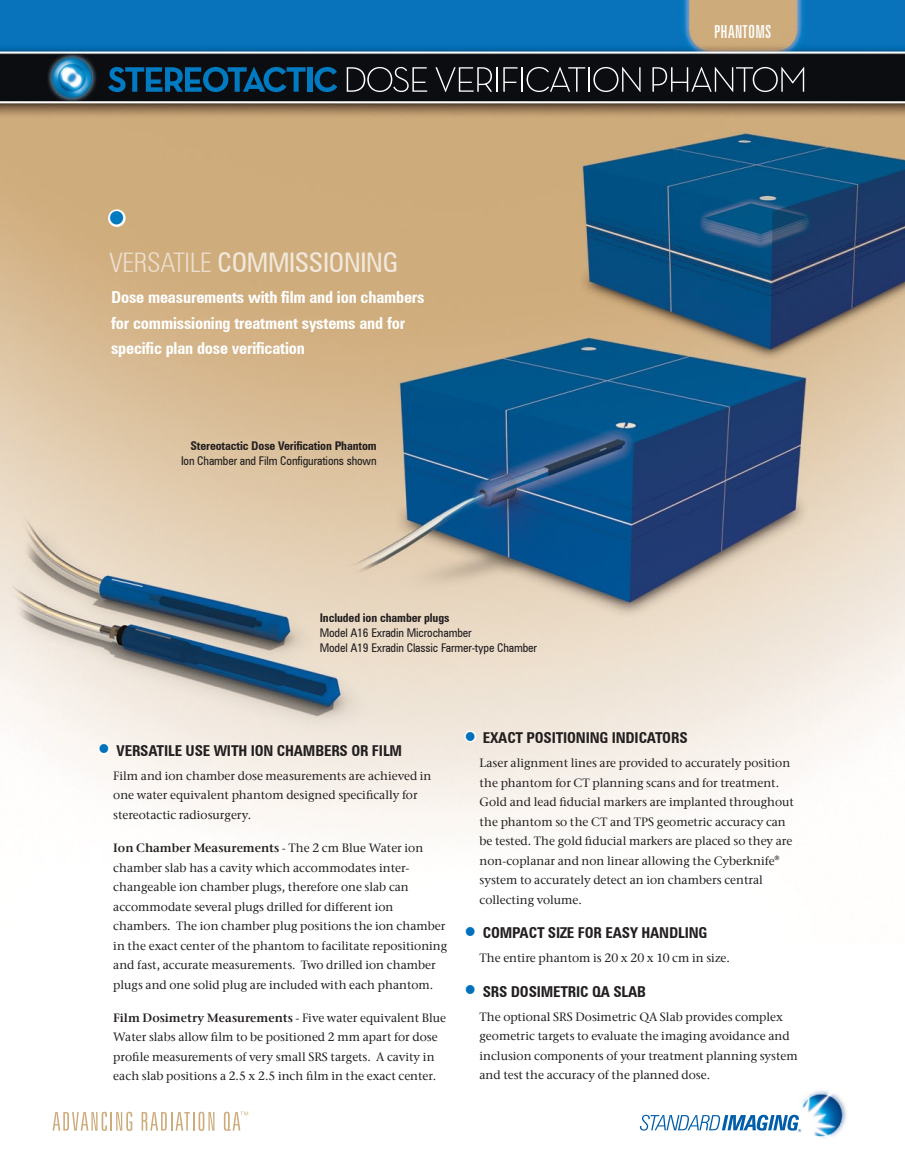
<style>
.page{position:relative;width:905px;height:1175px;background:#fff}
.page>*{position:absolute;margin:0;border:0;box-sizing:border-box;transform-origin:0 0}
.t1{font:700 condensed 45px "Zurich BT";color:#007ac0}
.t2{font:condensed 27px "Zurich BT";letter-spacing:-.01em;color:#f1e8db}
.t3{font:extra-condensed 18px "Zurich BT";letter-spacing:.015em;color:#fff}
.t4{font:700 condensed 16.5px/25.5px "Zurich BT";letter-spacing:-.01em;color:#fff}
.t5{font:700 condensed 15px "Zurich BT";letter-spacing:-.01em;color:#231f20}
.t6{font:500 12px/19.5px "Stone Serif ITC";color:#231f20}
.t7{font:condensed 12px/15px "Zurich BT";letter-spacing:-.01em;color:#231f20}
.t8{font:12px "Stone Serif ITC Semi";color:#231f20}
.t9{font:700 condensed 12px "Zurich BT";letter-spacing:-.01em;color:#231f20}
.s1{font-weight:300;color:#eddfce}
.s2{font-size:30px;color:#0071bc}
.s3{font-family:"Stone Serif ITC";font-weight:500}
</style>
<div class="page">
<img style="left:0;top:0;width:904px;height:1131px">
<svg style="left:105px;top:206px;width:24px;height:23px"></svg>
<svg style="left:108px;top:67px;width:197px;height:25px"></svg>
<div style="left:307px;top:67px;width:5px;height:25px;background:#007ac0"></div>
<svg style="left:314px;top:67px;width:23px;height:25px"></svg>
<svg style="left:347px;top:67px;width:80px;height:25px"></svg>
<svg style="left:435px;top:67px;width:57px;height:25px"></svg>
<hr style="left:496px;top:67px;width:2px;height:25px;background:#fff">
<svg style="left:503px;top:67px;width:14px;height:25px"></svg>
<hr style="left:521px;top:67px;width:2px;height:25px;background:#fff">
<svg style="left:526px;top:67px;width:114px;height:25px"></svg>
<svg style="left:652px;top:67px;width:152px;height:25px"></svg>
<svg style="left:96px;top:741px;width:16px;height:15px"></svg>
<svg style="left:462px;top:728px;width:16px;height:15px"></svg>
<svg style="left:462px;top:923px;width:16px;height:15px"></svg>
<svg style="left:462px;top:981px;width:16px;height:16px"></svg>
<img style="left:797px;top:1081px;width:52px;height:58px">
<svg style="left:640px;top:1114px;width:161px;height:18px"></svg>
<svg style="left:52px;top:1111px;width:80px;height:19px"></svg>
<svg style="left:142px;top:1111px;width:72px;height:19px"></svg>
<svg style="left:224px;top:1111px;width:24px;height:19px"></svg>
<h1 class="t1" style="left:104px;top:191px;width:28px">•</h1>
<h2 class="t2" style="left:109px;top:246px;width:290px"><span class="s1">VERSATILE</span> COMMISSIONING</h2>
<h3 class="t4" style="left:111px;top:284px;width:315px">Dose measurements with film and ion chambers for commissioning treatment systems and for specific plan dose verification</h3>
<p class="t9" style="left:190px;top:439px;width:188px">Stereotactic Dose Verification Phantom</p>
<p class="t7" style="left:181px;top:453px;width:197px">Ion Chamber and Film Configurations shown</p>
<p class="t9" style="left:319px;top:610px;width:131px">Included ion chamber plugs</p>
<p class="t7" style="left:319px;top:624px;width:219px">Model A16 Exradin Microchamber<br>Model A19 Exradin Classic Farmer-type Chamber</p>
<h3 class="t3" style="left:714px;top:21px;width:59px">PHANTOMS</h3>
<p class="t5" style="left:95px;top:741px;width:308px"><span class="s2">•</span> versatile use with ion chambers or film</p>
<p class="t6" style="left:113px;top:766px;width:320px">Film and ion chamber dose measurements are achieved in one water equivalent phantom designed specifically for stereotactic radiosurgery.</p>
<p class="t8" style="left:113px;top:840px;width:311px">Ion Chamber Measurements <span class="s3">- The 2 cm Blue Water ion</span></p>
<p class="t6" style="left:113px;top:857px;width:335px">chamber slab has a cavity which accommodates inter&shy;changeable ion chamber plugs, therefore one slab can accommodate several plugs drilled for different ion chambers. The ion chamber plug positions the ion chamber in the exact center of the phantom to facilitate repositioning and fast, accurate measurements. Two drilled ion chamber plugs and one solid plug are included with each phantom.</p>
<p class="t8" style="left:113px;top:1009px;width:334px">Film Dosimetry Measurements <span class="s3">- Five water equivalent Blue</span></p>
<p class="t6" style="left:113px;top:1027px;width:326px">Water slabs allow film to be positioned 2 mm apart for dose profile measurements of very small SRS targets. A cavity in each slab positions a 2.5 x 2.5 inch film in the exact center.</p>
<p class="t5" style="left:461px;top:728px;width:226px"><span class="s2">•</span> exact positioning indicators</p>
<p class="t6" style="left:479px;top:753px;width:316px">Laser alignment lines are provided to accurately position the phantom for CT planning scans and for treatment.<br>Gold and lead fiducial markers are implanted throughout the phantom so the CT and TPS geometric accuracy can be tested. The gold fiducial markers are placed so they are non-coplanar and non linear allowing the Cyberknife® system to accurately detect an ion chambers central collecting volume.</p>
<p class="t5" style="left:461px;top:923px;width:247px"><span class="s2">•</span> Compact size for easy handling</p>
<p class="t6" style="left:479px;top:948px;width:252px">The entire phantom is 20 x 20 x 10 cm in size.</p>
<p class="t5" style="left:461px;top:982px;width:31px"><span class="s2">•</span>SRS</p>
<p class="t5" style="left:511px;top:982px;width:18px">DOSIMETRIC</p>
<p class="t5" style="left:592px;top:982px;width:31px">QA SLAB</p>
<p class="t6" style="left:479px;top:1006px;width:320px">The optional SRS Dosimetric QA Slab provides complex geometric targets to evaluate the imaging avoidance and inclusion components of your treatment planning system and test the accuracy of the planned dose.</p>
</div>
